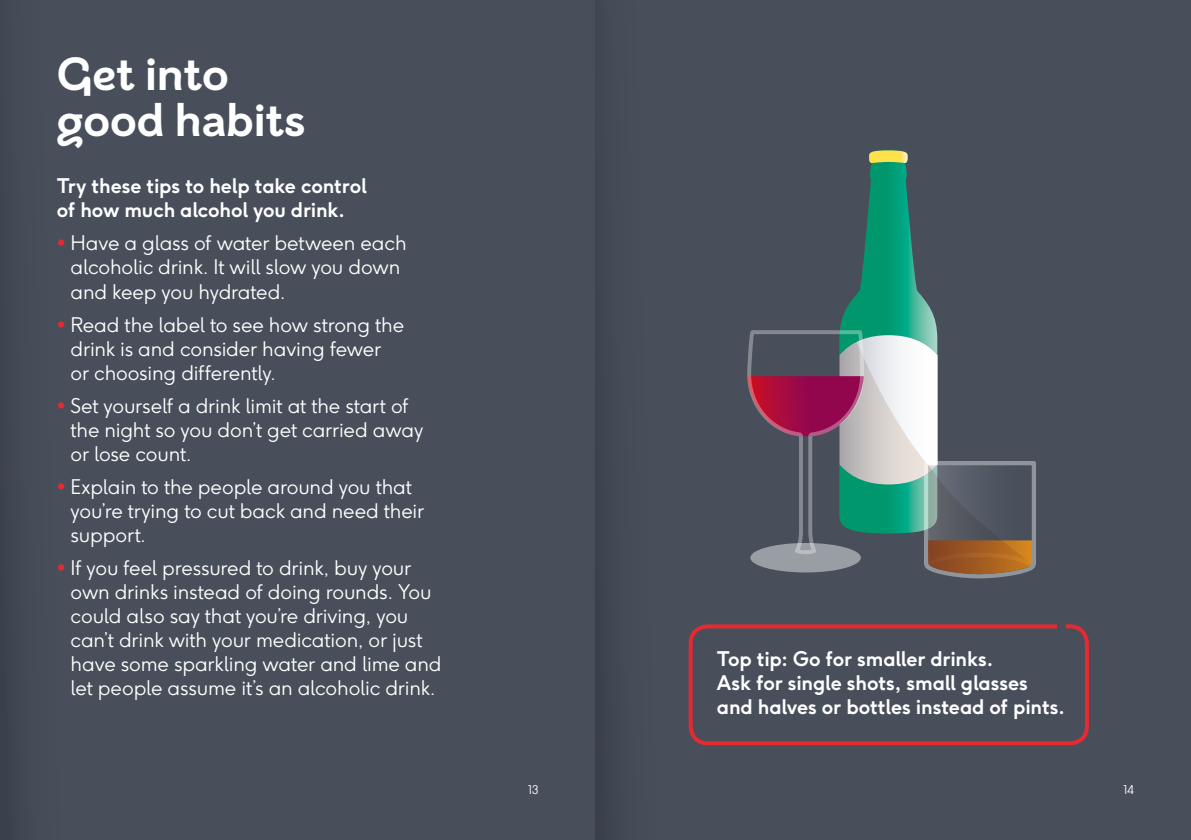
<style>
.page{position:relative;width:1191px;height:840px;background:#fff}
.page>*{position:absolute;margin:0;border:0;box-sizing:border-box;transform-origin:0 0}
.t1{font:700 46px/46px "BHF";color:#fff}
.t2{font:300 20px/24px "F37 Ginger";letter-spacing:-.005em;color:#fff}
.t3{font:700 20px/24px "F37 Ginger";letter-spacing:-.01em;color:#fff}
.t4{font:300 12px "F37 Ginger";color:#fff}
.s1{color:#e62a32}
</style>
<div class="page">
<div style="left:0;top:0;width:1191px;height:839px;background:#484f5b"></div>
<div style="left:688px;top:624px;width:401px;height:120px;border:4px solid #e62a32;border-radius:17px"></div>
<div style="left:1057px;top:601px;width:9px;height:52px;background:#484f5b"></div>
<svg style="left:747px;top:150px;width:289px;height:429px"></svg>
<h1 class="t1" style="left:57px;top:51px;width:250px">Get into good habits</h1>
<p class="t3" style="left:57px;top:174px;width:311px">Try these tips to help take control of how much alcohol you drink.</p>
<p class="t2" style="left:71px;top:231px;width:337px;text-indent:-14px"><span class="s1">•</span> Have a glass of water between each alcoholic drink. It will slow you down and keep you hydrated.</p>
<p class="t2" style="left:71px;top:312px;width:335px;text-indent:-14px"><span class="s1">•</span> Read the label to see how strong the drink is and consider having fewer or choosing differently.</p>
<p class="t2" style="left:71px;top:393px;width:354px;text-indent:-14px"><span class="s1">•</span> Set yourself a drink limit at the start of the night so you don’t get carried away or lose count.</p>
<p class="t2" style="left:71px;top:474px;width:355px;text-indent:-14px"><span class="s1">•</span> Explain to the people around you that you’re trying to cut back and need their support.</p>
<p class="t2" style="left:71px;top:555px;width:372px;text-indent:-14px"><span class="s1">•</span> If you feel pressured to drink, buy your own drinks instead of doing rounds. You could also say that you’re driving, you can’t drink with your medication, or just have some sparkling water and lime and let people assume it’s an alcoholic drink.</p>
<p class="t3" style="left:717px;top:646px;width:350px">Top tip: Go for smaller drinks.<br>Ask for single shots, small glasses and halves or bottles instead of pints.</p>
<p class="t4" style="left:528px;top:782px;width:12px">13</p>
<p class="t4" style="left:1123px;top:782px;width:12px">14</p>
</div>
